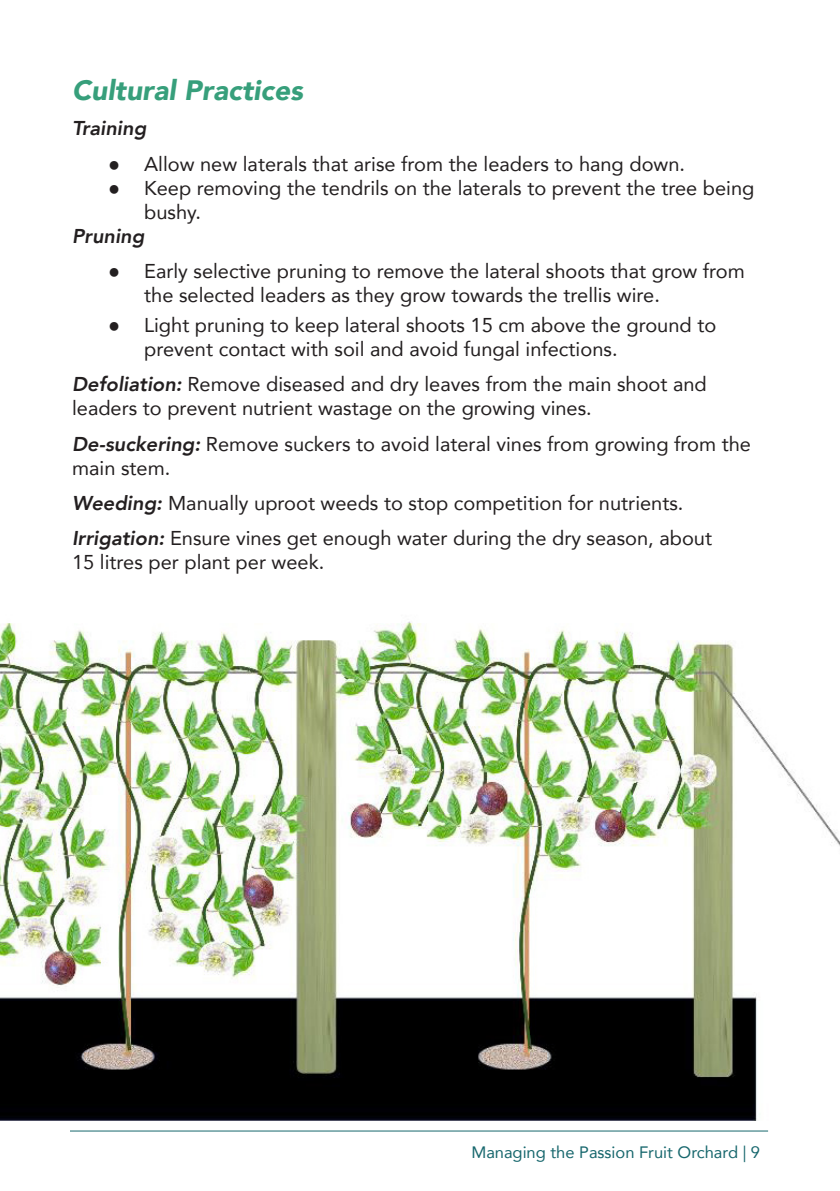
<style>
.page{position:relative;width:840px;height:1191px;background:#fff}
.page>*{position:absolute;margin:0;border:0;box-sizing:border-box;transform-origin:0 0}
.paragragh_style{font:italic 900 28px "Avenir";color:#379f7b}
.t1{font:20px/24px "Avenir";color:#231f20}
.t2{font:italic 800 20px "Avenir";color:#231f20}
.t3{font:16.4px "Avenir";color:#17676d}
.s1{font-family:"Times New Roman"}
.s2{font-weight:800;font-style:italic}
</style>
<div class="page">
<hr style="left:70px;top:1130px;width:697px;height:1px;background:#17676d">
<img style="left:0;top:621px;width:839px;height:499px">
<p class="paragragh_style" style="left:72px;top:67px;width:232px">Cultural Practices</p>
<p class="t2" style="left:72px;top:117px;width:76px">Training</p>
<p class="t1" style="left:108px;top:151px;width:578px"><span class="s1">●</span> Allow new laterals that arise from the leaders to hang down.</p>
<p class="t1" style="left:144px;top:175px;width:611px;text-indent:-36px"><span class="s1">●</span> Keep removing the tendrils on the laterals to prevent the tree being bushy.</p>
<p class="t2" style="left:72px;top:224px;width:74px">Pruning</p>
<p class="t1" style="left:144px;top:258px;width:602px;text-indent:-36px"><span class="s1">●</span> Early selective pruning to remove the lateral shoots that grow from the selected leaders as they grow towards the trellis wire.</p>
<p class="t1" style="left:144px;top:312px;width:573px;text-indent:-36px"><span class="s1">●</span> Light pruning to keep lateral shoots 15 cm above the ground to prevent contact with soil and avoid fungal infections.</p>
<p class="t1" style="left:72px;top:372px;width:636px"><span class="s2">Defoliation:</span> Remove diseased and dry leaves from the main shoot and leaders to prevent nutrient wastage on the growing vines.</p>
<p class="t1" style="left:72px;top:431px;width:680px"><span class="s2">De-suckering:</span> Remove suckers to avoid lateral vines from growing from the main stem.</p>
<p class="t1" style="left:72px;top:490px;width:612px"><span class="s2">Weeding:</span> Manually uproot weeds to stop competition for nutrients.</p>
<p class="t1" style="left:72px;top:526px;width:641px"><span class="s2">Irrigation:</span> Ensure vines get enough water during the dry season, about</p>
<p class="t1" style="left:72px;top:550px;width:253px">15 litres per plant per week.</p>
<p class="t3" style="left:471px;top:1139px;width:290px">Managing the Passion Fruit Orchard | 9</p>
</div>
